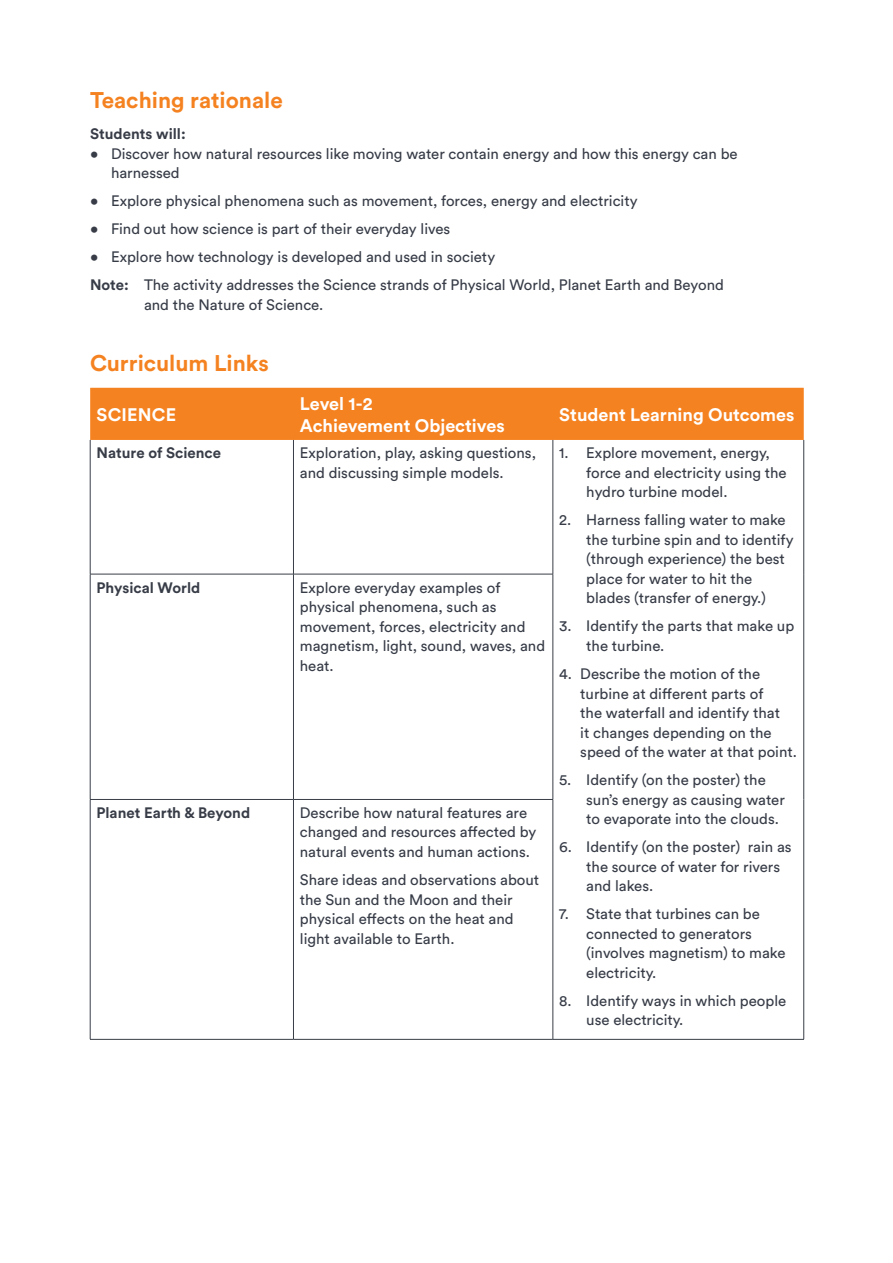
<style>
.page{position:relative;width:893px;height:1263px;background:#fff}
.page>*{position:absolute;margin:0;border:0;box-sizing:border-box;transform-origin:0 0}
.Orange_Sub_heading{font:700 22.5px "Circular Std";color:#f58220}
.White_Block_SC_type{font:700 18px "Circular Std";color:#fff}
.BULLET_Body_Copy{font:15px/19.5px "Circular Std";color:#373c47}
.Body_Copy{font:15px/19.5px "Circular Std";color:#373c47}
.INDENT_2_Body_Copy{font:15px/19.5px "Circular Std";color:#373c47}
.Charcoal_Bold_body_C{font:700 15px "Circular Std";color:#373c47}
.s1{font-weight:700}
</style>
<div class="page">
<div style="left:90px;top:388px;width:714px;height:52px;background:#f58220"></div>
<hr style="left:803px;top:440px;width:1px;height:134px;background:#383d46">
<hr style="left:803px;top:574px;width:1px;height:225px;background:#383d46">
<hr style="left:803px;top:799px;width:1px;height:240px;background:#383d46">
<hr style="left:90px;top:440px;width:1px;height:134px;background:#383d46">
<hr style="left:90px;top:574px;width:203px;height:1px;background:#383d46">
<hr style="left:90px;top:574px;width:1px;height:225px;background:#383d46">
<hr style="left:90px;top:800px;width:1px;height:239px;background:#383d46">
<hr style="left:293px;top:440px;width:1px;height:134px;background:#383d46">
<hr style="left:553px;top:440px;width:1px;height:134px;background:#383d46">
<hr style="left:293px;top:574px;width:260px;height:1px;background:#383d46">
<hr style="left:293px;top:574px;width:1px;height:225px;background:#383d46">
<hr style="left:553px;top:574px;width:1px;height:225px;background:#383d46">
<hr style="left:293px;top:800px;width:1px;height:239px;background:#383d46">
<hr style="left:553px;top:800px;width:1px;height:239px;background:#383d46">
<hr style="left:90px;top:799px;width:203px;height:1px;background:#383d46">
<hr style="left:90px;top:1039px;width:203px;height:1px;background:#383d46">
<hr style="left:293px;top:799px;width:260px;height:1px;background:#383d46">
<hr style="left:293px;top:1039px;width:260px;height:1px;background:#383d46">
<hr style="left:553px;top:1039px;width:251px;height:1px;background:#383d46">
<p class="Orange_Sub_heading" style="left:90px;top:86px;width:194px">Teaching rationale</p>
<p class="Charcoal_Bold_body_C" style="left:90px;top:124px;width:97px">Students will:</p>
<p class="BULLET_Body_Copy" style="left:111px;top:144px;width:628px;text-indent:-21px">• Discover how natural resources like moving water contain energy and how this energy can be harnessed</p>
<p class="BULLET_Body_Copy" style="left:90px;top:191px;width:549px">• Explore physical phenomena such as movement, forces, energy and electricity</p>
<p class="BULLET_Body_Copy" style="left:90px;top:219px;width:362px">• Find out how science is part of their everyday lives</p>
<p class="BULLET_Body_Copy" style="left:90px;top:247px;width:407px">• Explore how technology is developed and used in society</p>
<p class="INDENT_2_Body_Copy" style="left:144px;top:275px;width:581px;text-indent:-54px"><span class="s1">Note:</span> The activity addresses the Science strands of Physical World, Planet Earth and Beyond and the Nature of Science.</p>
<p class="Orange_Sub_heading" style="left:90px;top:349px;width:180px">Curriculum Links</p>
<p class="White_Block_SC_type" style="left:97px;top:403px;width:81px">SCIENCE</p>
<p class="White_Block_SC_type" style="left:300px;top:392px;width:74px">Level 1-2</p>
<p class="White_Block_SC_type" style="left:300px;top:414px;width:206px">Achievement Objectives</p>
<p class="White_Block_SC_type" style="left:559px;top:403px;width:237px">Student Learning Outcomes</p>
<p class="Charcoal_Bold_body_C" style="left:97px;top:443px;width:126px">Nature of Science</p>
<p class="Body_Copy" style="left:300px;top:443px;width:238px">Exploration, play, asking questions, and discussing simple models.</p>
<p class="BULLET_Body_Copy" style="left:586px;top:443px;width:202px;text-indent:-27px">1. Explore movement, energy, force and electricity using the hydro turbine model.</p>
<p class="BULLET_Body_Copy" style="left:586px;top:510px;width:209px;text-indent:-27px">2. Harness falling water to make the turbine spin and to identify (through experience) the best place for water to hit the blades (transfer of energy.)</p>
<p class="BULLET_Body_Copy" style="left:586px;top:616px;width:209px;text-indent:-27px">3. Identify the parts that make up the turbine.</p>
<p class="BULLET_Body_Copy" style="left:580px;top:664px;width:218px;text-indent:-21px">4. Describe the motion of the turbine at different parts of<br>the waterfall and identify that<br>it changes depending on the speed of the water at that point.</p>
<p class="BULLET_Body_Copy" style="left:586px;top:770px;width:200px;text-indent:-27px">5. Identify (on the poster) the sun’s energy as causing water to evaporate into the clouds.</p>
<p class="BULLET_Body_Copy" style="left:586px;top:837px;width:207px;text-indent:-27px">6. Identify (on the poster) rain as the source of water for rivers and lakes.</p>
<p class="BULLET_Body_Copy" style="left:586px;top:904px;width:201px;text-indent:-27px">7. State that turbines can be connected to generators (involves magnetism) to make electricity.</p>
<p class="BULLET_Body_Copy" style="left:586px;top:990px;width:202px;text-indent:-27px">8. Identify ways in which people use electricity.</p>
<p class="Charcoal_Bold_body_C" style="left:97px;top:578px;width:105px">Physical World</p>
<p class="Body_Copy" style="left:300px;top:577px;width:247px">Explore everyday examples of physical phenomena, such as movement, forces, electricity and magnetism, light, sound, waves, and heat.</p>
<p class="Charcoal_Bold_body_C" style="left:97px;top:803px;width:155px">Planet Earth &amp; Beyond</p>
<p class="Body_Copy" style="left:300px;top:803px;width:238px">Describe how natural features are changed and resources affected by natural events and human actions.</p>
<p class="Body_Copy" style="left:300px;top:870px;width:241px">Share ideas and observations about the Sun and the Moon and their physical effects on the heat and light available to Earth.</p>
</div>
